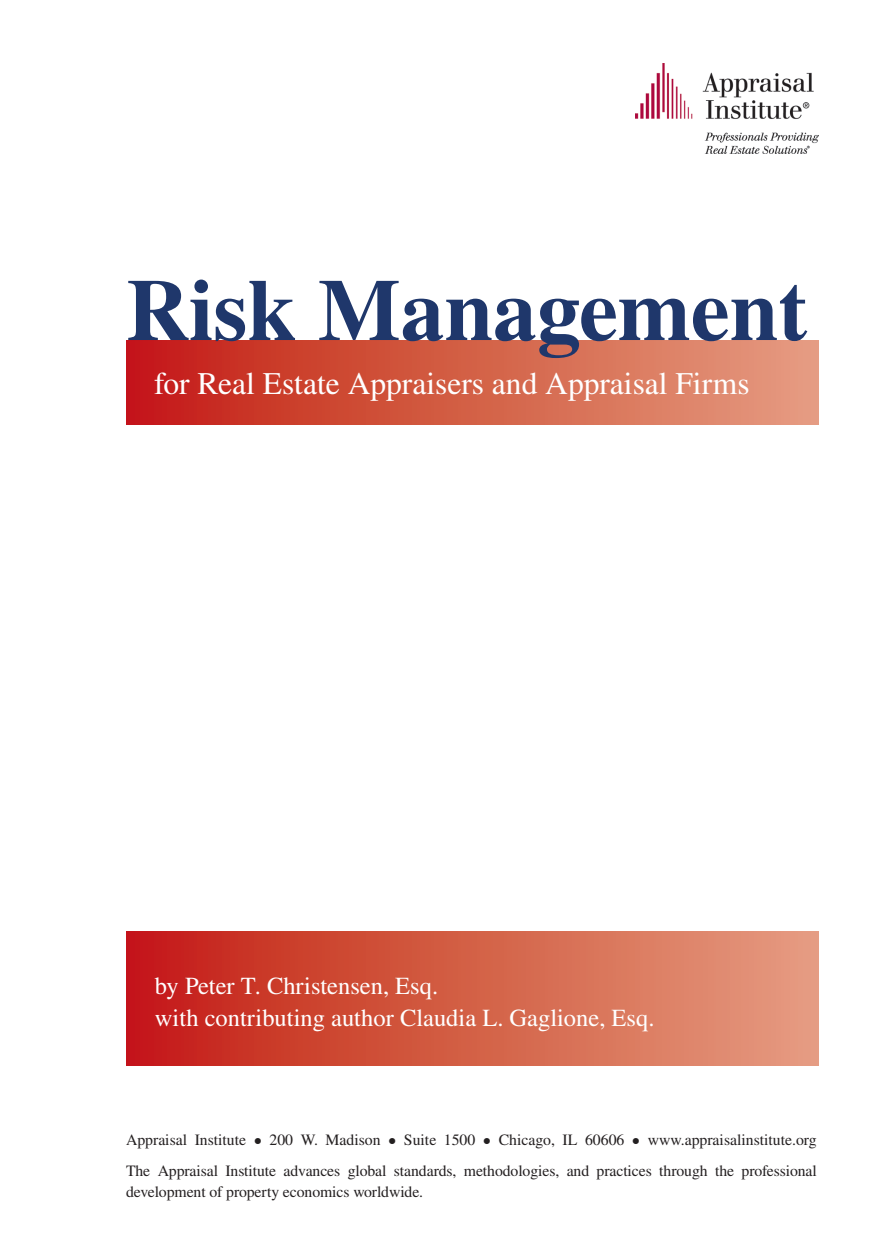
<style>
.page{position:relative;width:882px;height:1260px;background:#fff}
.page>*{position:absolute;margin:0;border:0;box-sizing:border-box;transform-origin:0 0}
.Body{font:700 87.5px "STIX General";color:#1f376b}
.Body-2{font:31.5px "STIX General";color:#fff}
.Body-3{font:24.5px "STIX General";color:#fff}
.Body_Type{font:15.75px/21px "STIX General";letter-spacing:-.005em;color:#231f20}
</style>
<div class="page">
<div style="left:126px;top:340px;width:693px;height:85px;background:linear-gradient(to right,#c31c13,#e5a07f)"></div>
<div style="left:126px;top:931px;width:693px;height:135px;background:linear-gradient(to right,#c31c13,#e5a07f)"></div>
<img style="left:635px;top:63px;width:184px;height:91px">
<p class="Body" style="left:126px;top:248px;width:683px">Risk Management</p>
<p class="Body-2" style="left:154px;top:362px;width:597px">for Real Estate Appraisers and Appraisal Firms</p>
<p class="Body-3" style="left:155px;top:969px;width:285px">by Peter T. Christensen, Esq.</p>
<p class="Body-3" style="left:155px;top:1000px;width:501px">with contributing author Claudia L. Gaglione, Esq.</p>
<p class="Body_Type" style="left:126px;top:1129px;width:692px">Appraisal Institute • 200 W. Madison • Suite 1500 • Chicago, IL 60606 • www.appraisalinstitute.org</p>
<p class="Body_Type" style="left:126px;top:1161px;width:692px">The Appraisal Institute advances global standards, methodologies, and practices through the professional development of property economics worldwide.</p>
</div>
